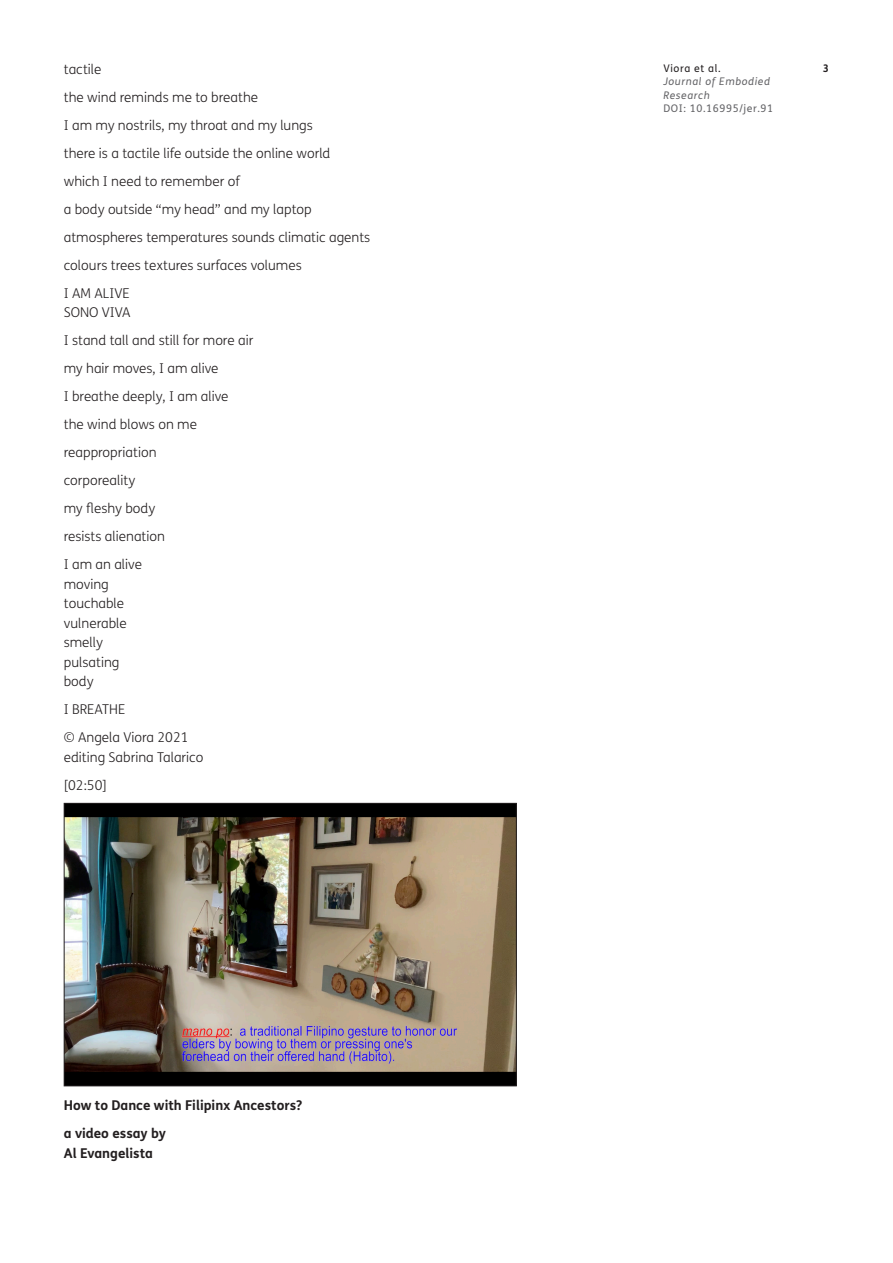
<style>
.page{position:relative;width:893px;height:1263px;background:#fff}
.page>*{position:absolute;margin:0;border:0;box-sizing:border-box;transform-origin:0 0}
.t1{font:300 13.5px/28px "FS Me";color:#231f20}
.t2{font:700 13.5px/28px "FS Me";color:#231f20}
.t3{font:italic 10.5px/13.5px "FS Me";letter-spacing:.06em;color:#636366}
.t4{font:10.5px "FS Me";letter-spacing:.06em;color:#636366}
.t5{font:10.5px "FS Me";letter-spacing:.06em;color:#231f20}
.t6{font:700 10.5px "FS Me";color:#231f20}
</style>
<div class="page">
<img style="left:66px;top:805px;width:449px;height:279px">
<div style="left:64px;top:803px;width:453px;height:283px;border:1px solid #231f20"></div>
<p class="t1" style="left:64px;top:56px;width:308px">tactile<br>the wind reminds me to breathe<br>I am my nostrils, my throat and my lungs<br>there is a tactile life outside the online world<br>which I need to remember of<br>a body outside “my head” and my laptop atmospheres temperatures sounds climatic agents colours trees textures surfaces volumes<br>I AM ALIVE</p>
<p class="t1" style="left:64px;top:299px;width:10px">SONO</p>
<p class="t1" style="left:64px;top:299px;width:191px;text-indent:38px">VIVA<br>I stand tall and still for more air my hair moves, I am alive<br>I breathe deeply, I am alive<br>the wind blows on me reappropriation<br>corporeality<br>my fleshy body<br>resists alienation<br>I am an alive</p>
<p class="t1" style="left:64px;top:575px;width:65px;line-height:19.5px">moving touchable vulnerable smelly pulsating body</p>
<p class="t1" style="left:64px;top:696px;width:126px">I BREATHE<br>© Angela Viora 2021</p>
<p class="t1" style="left:64px;top:743px;width:141px">editing Sabrina Talarico [02:50]</p>
<p class="t2" style="left:64px;top:1092px;width:240px">How to Dance with Filipinx Ancestors? a video essay by</p>
<p class="t2" style="left:64px;top:1139px;width:91px">Al Evangelista</p>
<p class="t5" style="left:663px;top:62px;width:59px">Viora et al.</p>
<p class="t6" style="left:823px;top:61px;width:8px">3</p>
<p class="t3" style="left:663px;top:75px;width:108px">Journal of Embodied<br>Research</p>
<p class="t4" style="left:663px;top:102px;width:111px">DOI: 10.16995/jer.91</p>
</div>
